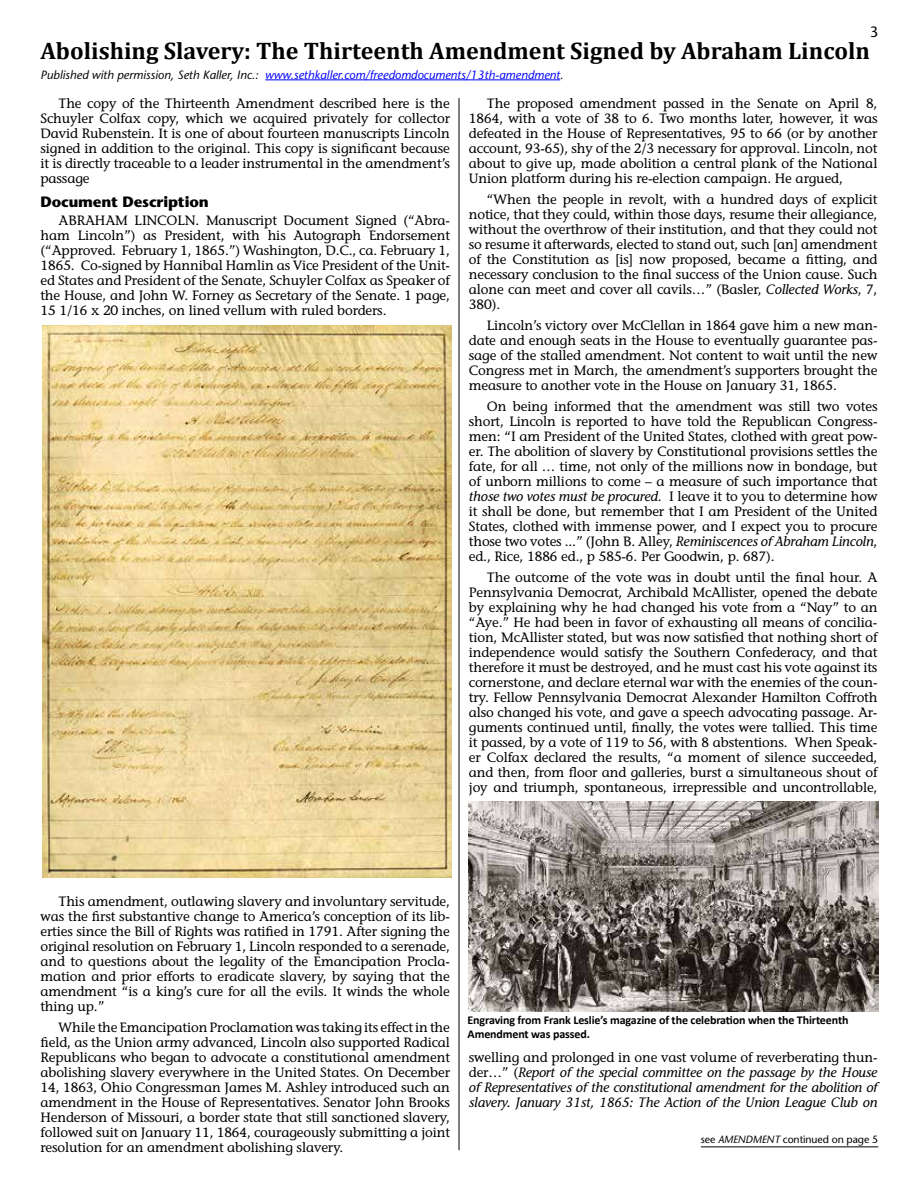
<style>
.page{position:relative;width:918px;height:1188px;background:#fff}
.page>*{position:absolute;margin:0;border:0;box-sizing:border-box;transform-origin:0 0}
.t1{font:700 24px "Cambria";color:#000}
.t2{font:700 15px "Stone Sans";letter-spacing:-.01em;color:#000}
.t3{font:15px "Stone Sans";color:#000}
.t4{font:13.5px/15px "Stone Informal";letter-spacing:-.01em;color:#000;text-align:justify}
.t5{font:italic 13.5px/15px "Stone Informal";letter-spacing:-.01em;color:#000;text-align:justify}
.t6{font:italic 12px "Stone Sans";color:#00f}
.t7{font:700 12px/13.5px "Calibri";letter-spacing:-.01em;color:#000}
.t8{font:10.5px "Stone Sans";letter-spacing:-.01em;color:#000}
.s1{color:#000}
.s2{font-style:italic}
.s3{font-style:normal}
</style>
<div class="page">
<hr style="left:459px;top:98px;width:1px;height:1052px;background:#000">
<hr style="left:701px;top:1146px;width:177px;height:1px;background:#000">
<hr style="left:265px;top:79px;width:295px;height:1px;background:#00f">
<img style="left:42px;top:326px;width:410px;height:552px">
<img style="left:469px;top:801px;width:409px;height:210px">
<p class="t3" style="left:870px;top:23px;width:10px">3</p>
<h1 class="t1" style="left:40px;top:34px;width:831px">Abolishing Slavery: The Thirteenth Amendment Signed by Abraham Lincoln</h1>
<p class="t6" style="left:40px;top:67px;width:525px"><span class="s1">Published with permission, Seth Kaller, Inc.:</span> www.sethkaller.com/freedomdocuments/13th-amendment<span class="s1">.</span></p>
<p class="t4" style="left:469px;top:96px;width:410px;text-indent:18px">The proposed amendment passed in the Senate on April 8, 1864, with a vote of 38 to 6. Two months later, however, it was defeated in the House of Representatives, 95 to 66 (or by another account, 93-65), shy of the 2/3 necessary for approval. Lincoln, not about to give up, made abolition a central plank of the National Union platform during his re-election campaign. He argued,</p>
<p class="t4" style="left:469px;top:192px;width:410px;text-indent:18px">“When the people in revolt, with a hundred days of explicit notice, that they could, within those days, resume their allegiance, without the overthrow of their institution, and that they could not so resume it afterwards, elected to stand out, such [an] amendment of the Constitution as [is] now proposed, became a fitting, and necessary conclusion to the final success of the Union cause. Such alone can meet and cover all cavils…” (Basler, <span class="s2">Collected Works</span>, 7, 380).</p>
<p class="t4" style="left:469px;top:318px;width:410px;text-indent:18px">Lincoln’s victory over McClellan in 1864 gave him a new man&shy;date and enough seats in the House to eventually guarantee pas&shy;sage of the stalled amendment. Not content to wait until the new Congress met in March, the amendment’s supporters brought the measure to another vote in the House on January 31, 1865.</p>
<p class="t4" style="left:469px;top:399px;width:410px;text-indent:18px">On being informed that the amendment was still two votes short, Lincoln is reported to have told the Republican Congress&shy;men: “I am President of the United States, clothed with great pow&shy;er. The abolition of slavery by Constitutional provisions settles the fate, for all … time, not only of the millions now in bondage, but of unborn millions to come – a measure of such importance that <span class="s2">those two votes must be procured</span>. I leave it to you to determine how it shall be done, but remember that I am President of the United States, clothed with immense power, and I expect you to procure those two votes ...” (John B. Alley, <span class="s2">Reminiscences of Abraham Lincoln</span>, ed., Rice, 1886 ed., p 585-6. Per Goodwin, p. 687).</p>
<p class="t4" style="left:469px;top:570px;width:410px;text-indent:18px">The outcome of the vote was in doubt until the final hour. A Pennsylvania Democrat, Archibald McAllister, opened the debate by explaining why he had changed his vote from a “Nay” to an “Aye.” He had been in favor of exhausting all means of concilia&shy;tion, McAllister stated, but was now satisfied that nothing short of independence would satisfy the Southern Confederacy, and that therefore it must be destroyed, and he must cast his vote against its cornerstone, and declare eternal war with the enemies of the coun&shy;try. Fellow Pennsylvania Democrat Alexander Hamilton Coffroth also changed his vote, and gave a speech advocating passage. Ar&shy;guments continued until, finally, the votes were tallied. This time it passed, by a vote of 119 to 56, with 8 abstentions. When Speak&shy;er Colfax declared the results, “a moment of silence succeeded, and then, from floor and galleries, burst a simultaneous shout of joy and triumph, spontaneous, irrepressible and uncontrollable,</p>
<p class="t4" style="left:41px;top:96px;width:411px;text-indent:18px">The copy of the Thirteenth Amendment described here is the Schuyler Colfax copy, which we acquired privately for collector David Rubenstein. It is one of about fourteen manuscripts Lincoln signed in addition to the original. This copy is significant because it is directly traceable to a leader instrumental in the amendment’s passage</p>
<p class="t2" style="left:40px;top:193px;width:170px">Document Description</p>
<p class="t4" style="left:41px;top:213px;width:411px;text-indent:18px">ABRAHAM LINCOLN. Manuscript Document Signed (“Abra&shy;ham Lincoln”) as President, with his Autograph Endorsement (“Approved. February 1, 1865.”) Washington, D.C., ca. February 1, 1865. Co-signed by Hannibal Hamlin as Vice President of the Unit&shy;ed States and President of the Senate, Schuyler Colfax as Speaker of the House, and John W. Forney as Secretary of the Senate. 1 page, 15 1/16 x 20 inches, on lined vellum with ruled borders.</p>
<p class="t4" style="left:41px;top:894px;width:411px;text-indent:18px">This amendment, outlawing slavery and involuntary servitude, was the first substantive change to America’s conception of its lib&shy;erties since the Bill of Rights was ratified in 1791. After signing the original resolution on February 1, Lincoln responded to a serenade, and to questions about the legality of the Emancipation Procla&shy;mation and prior efforts to eradicate slavery, by saying that the amendment “is a king’s cure for all the evils. It winds the whole thing up.”</p>
<p class="t4" style="left:41px;top:1020px;width:411px;text-indent:18px">While the Emancipation Proclamation was taking its effect in the field, as the Union army advanced, Lincoln also supported Radical Republicans who began to advocate a constitutional amendment abolishing slavery everywhere in the United States. On December 14, 1863, Ohio Congressman James M. Ashley introduced such an amendment in the House of Representatives. Senator John Brooks Henderson of Missouri, a border state that still sanctioned slavery, followed suit on January 11, 1864, courageously submitting a joint resolution for an amendment abolishing slavery.</p>
<p class="t7" style="left:468px;top:1013px;width:382px">Engraving from Frank Leslie’s magazine of the celebration when the Thirteenth<br>Amendment was passed.</p>
<p class="t5" style="left:469px;top:1050px;width:410px"><span class="s3">swelling and prolonged in one vast volume of reverberating thun&shy;der…” (</span>Report of the special committee on the passage by the House of Representatives of the constitutional amendment for the abolition of slavery. January 31st, 1865: The Action of the Union League Club on</p>
<p class="t8" style="left:701px;top:1134px;width:179px">see <span class="s2">AMENDMENT</span> continued on page 5</p>
</div>
